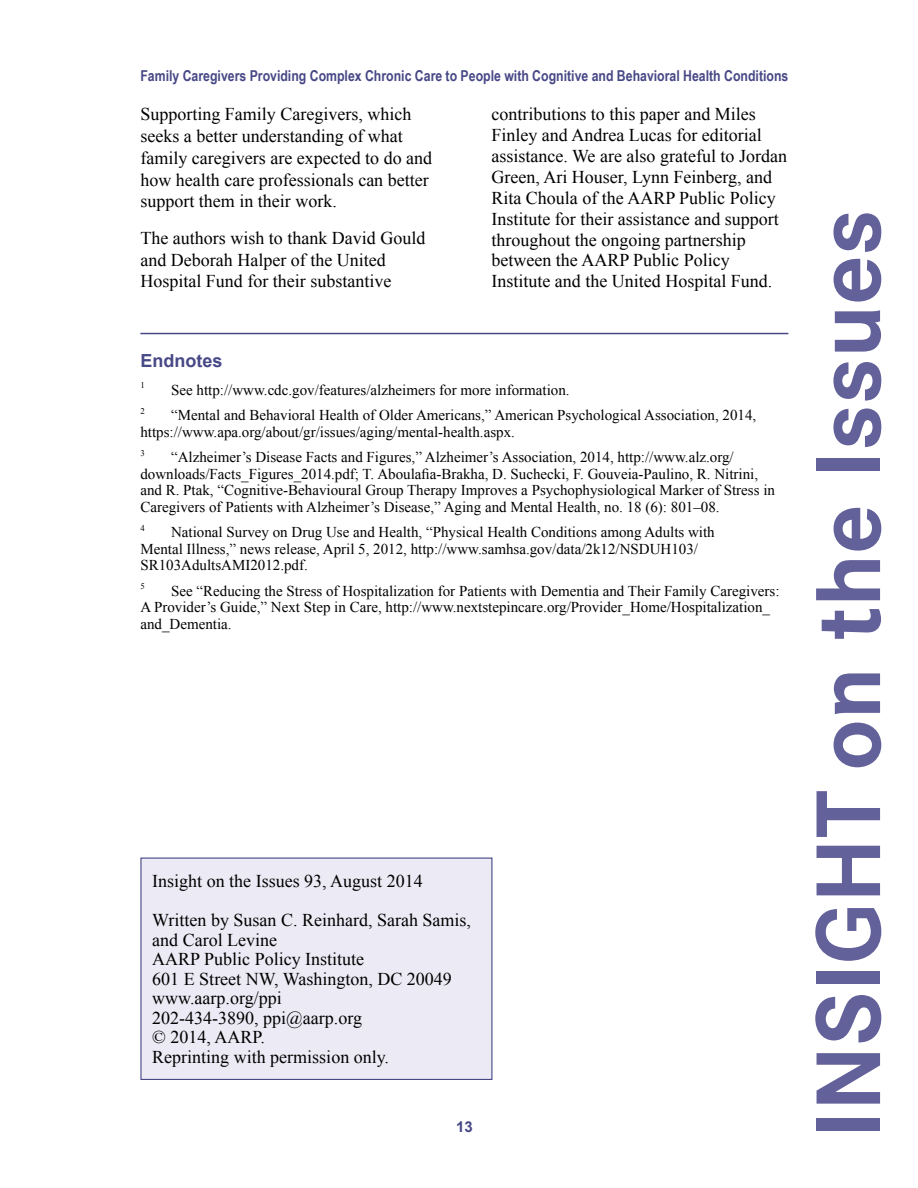
<style>
.page{position:relative;width:918px;height:1188px;background:#fff}
.page>*{position:absolute;margin:0;border:0;box-sizing:border-box;transform-origin:0 0}
.t1{font:700 90px "Corporate SBQ";color:#63619a}
.t2{font:18px/20.9px "Times New Roman";color:#000}
.t3{font:700 18px "Arial";color:#474886}
.t4{font:15px/16.5px "Times New Roman";color:#000}
.t5{font:700 15px "Arial Narrow";color:#474886}
.t6{font:700 15px "Arial";color:#474886}
.t7{font:8.7px "Times New Roman";color:#000}
</style>
<div class="page">
<hr style="left:140px;top:333px;width:648px;height:1px;background:#474886">
<div style="left:141px;top:858px;width:351px;height:221px;background:#ecebf5"></div>
<div style="left:140px;top:858px;width:352px;height:222px;border:1px solid #474886"></div>
<p class="t5" style="left:140px;top:64px;width:650px">Family Caregivers Providing Complex Chronic Care to People with Cognitive and Behavioral Health Conditions</p>
<p class="t2" style="left:140px;top:103px;width:293px;line-height:21.8px">Supporting Family Caregivers, which seeks a better understanding of what family caregivers are expected to do and how health care professionals can better support them in their work.</p>
<p class="t2" style="left:140px;top:227px;width:286px;line-height:21.8px">The authors wish to thank David Gould and Deborah Halper of the United<br>Hospital Fund for their substantive</p>
<p class="t2" style="left:491px;top:104px;width:297px">contributions to this paper and Miles Finley and Andrea Lucas for editorial assistance. We are also grateful to Jordan Green, Ari Houser, Lynn Feinberg, and Rita Choula of the AARP Public Policy Institute for their assistance and support throughout the ongoing partnership between the AARP Public Policy Institute and the United Hospital Fund.</p>
<p class="t3" style="left:140px;top:348px;width:84px">Endnotes</p>
<p class="t7" style="left:140px;top:380px;width:6px">1</p>
<p class="t4" style="left:171px;top:381px;width:400px">See http://www.cdc.gov/features/alzheimers for more information.</p>
<p class="t7" style="left:140px;top:405px;width:6px">2</p>
<p class="t4" style="left:140px;top:407px;width:618px;text-indent:31px">“Mental and Behavioral Health of Older Americans,” American Psychological Association, 2014, https://www.apa.org/about/gr/issues/aging/mental-health.aspx.</p>
<p class="t7" style="left:140px;top:447px;width:6px">3</p>
<p class="t4" style="left:140px;top:449px;width:636px;text-indent:31px">“Alzheimer’s Disease Facts and Figures,” Alzheimer’s Association, 2014, http://www.alz.org/ downloads/Facts_Figures_2014.pdf; T. Aboulafia-Brakha, D. Suchecki, F. Gouveia-Paulino, R. Nitrini, and R. Ptak, “Cognitive-Behavioural Group Therapy Improves a Psychophysiological Marker of Stress in Caregivers of Patients with Alzheimer’s Disease,” Aging and Mental Health, no. 18 (6): 801–08.</p>
<p class="t7" style="left:140px;top:522px;width:6px">4</p>
<p class="t4" style="left:140px;top:524px;width:576px;text-indent:31px">National Survey on Drug Use and Health, “Physical Health Conditions among Adults with<br>Mental Illness,” news release, April 5, 2012, http://www.samhsa.gov/data/2k12/NSDUH103/<br>SR103AdultsAMI2012.pdf.</p>
<p class="t7" style="left:140px;top:581px;width:6px">5</p>
<p class="t4" style="left:140px;top:582px;width:641px;text-indent:31px">See “Reducing the Stress of Hospitalization for Patients with Dementia and Their Family Caregivers:<br>A Provider’s Guide,” Next Step in Care, http://www.nextstepincare.org/Provider_Home/Hospitalization_ and_Dementia.</p>
<p class="t2" style="left:152px;top:861px;width:320px;line-height:39px">Insight on the Issues 93, August 2014<br>Written by Susan C. Reinhard, Sarah Samis,</p>
<p class="t2" style="left:152px;top:930px;width:301px;line-height:19.5px">and Carol Levine<br>AARP Public Policy Institute<br>601 E Street NW, Washington, DC 20049 www.aarp.org/ppi<br>202-434-3890, ppi@aarp.org<br>© 2014, AARP.<br>Reprinting with permission only.</p>
<p class="t6" style="left:456px;top:1117px;width:18px">13</p>
<h1 class="t1" style="left:794px;top:1139px;width:931px;rotate:-90deg">INSIGHT on the Issues</h1>
</div>
